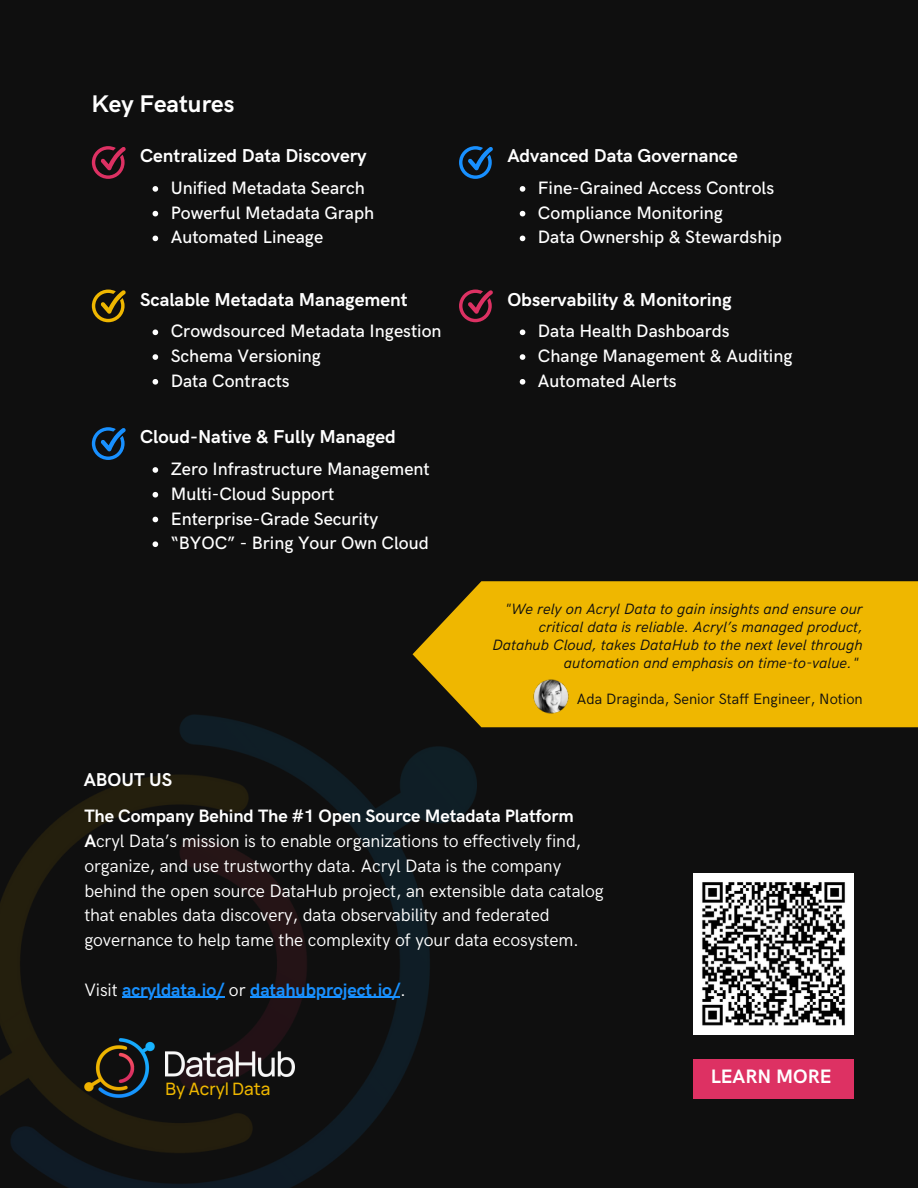
<style>
.page{position:relative;width:918px;height:1188px;background:#0f0f0f}
.page>*{position:absolute;margin:0;border:0;box-sizing:border-box;transform-origin:0 0}
.t1{font:700 24.15px "HK Grotesk";color:#fff}
.t2{font:700 19.5px "HK Grotesk";color:#fff}
.t3{font:700 18.75px "HK Grotesk";color:#fff}
.t4{font:700 18.6px "HK Grotesk";color:#fff}
.t5{font:500 18px "HK Grotesk";color:#fff}
.t6{font:18px/24.8px "HK Grotesk";letter-spacing:-.005em;color:#fff}
.t7{font:700 18px "HK Grotesk";letter-spacing:-.005em;color:#1890ff}
.t8{font:500 17.1px "Manrope";color:#efb700}
.t9{font:italic 15px/18px "HK Grotesk";color:#0f0f0f;text-align:right}
.t10{font:15px "HK Grotesk";color:#0f0f0f}
.s1{font-weight:700}
.s2{font-weight:400;color:#fff}
</style>
<div class="page">
<img style="left:0;top:714px;width:476px;height:474px">
<svg style="left:92px;top:290px;width:34px;height:32px"></svg>
<svg style="left:459px;top:146px;width:34px;height:33px"></svg>
<svg style="left:92px;top:146px;width:34px;height:33px"></svg>
<svg style="left:92px;top:427px;width:34px;height:33px"></svg>
<svg style="left:459px;top:290px;width:34px;height:32px"></svg>
<img style="left:166px;top:1038px;width:128px;height:38px">
<img style="left:84px;top:1038px;width:71px;height:61px">
<div style="left:693px;top:1060px;width:161px;height:39px;background:#dd3163"></div>
<svg style="left:413px;top:581px;width:505px;height:146px;background:#e0ac00"></svg>
<img style="left:534px;top:679px;width:35px;height:35px">
<img style="left:693px;top:874px;width:160px;height:161px">
<svg style="left:153px;top:186px;width:5px;height:6px"></svg>
<svg style="left:153px;top:211px;width:5px;height:5px"></svg>
<svg style="left:153px;top:236px;width:5px;height:5px"></svg>
<svg style="left:520px;top:186px;width:5px;height:6px"></svg>
<svg style="left:520px;top:211px;width:5px;height:5px"></svg>
<svg style="left:520px;top:236px;width:5px;height:5px"></svg>
<svg style="left:153px;top:329px;width:5px;height:6px"></svg>
<svg style="left:153px;top:354px;width:5px;height:6px"></svg>
<svg style="left:153px;top:379px;width:5px;height:6px"></svg>
<svg style="left:520px;top:329px;width:5px;height:6px"></svg>
<svg style="left:520px;top:354px;width:5px;height:6px"></svg>
<svg style="left:520px;top:379px;width:5px;height:6px"></svg>
<svg style="left:153px;top:467px;width:5px;height:6px"></svg>
<svg style="left:153px;top:492px;width:5px;height:6px"></svg>
<svg style="left:153px;top:517px;width:5px;height:5px"></svg>
<svg style="left:153px;top:541px;width:5px;height:6px"></svg>
<hr style="left:122px;top:997px;width:102px;height:1px;background:#1890ff">
<hr style="left:250px;top:997px;width:150px;height:1px;background:#1890ff">
<p class="t1" style="left:91px;top:90px;width:145px">Key Features</p>
<p class="t3" style="left:140px;top:145px;width:228px">Centralized Data Discovery</p>
<p class="t5" style="left:171px;top:178px;width:196px">Unified Metadata Search</p>
<p class="t5" style="left:171px;top:203px;width:205px">Powerful Metadata Graph</p>
<p class="t5" style="left:171px;top:227px;width:154px">Automated Lineage</p>
<p class="t3" style="left:140px;top:289px;width:269px">Scalable Metadata Management</p>
<p class="t5" style="left:171px;top:321px;width:272px">Crowdsourced Metadata Ingestion</p>
<p class="t5" style="left:171px;top:346px;width:152px">Schema Versioning</p>
<p class="t5" style="left:171px;top:371px;width:120px">Data Contracts</p>
<p class="t3" style="left:140px;top:426px;width:257px">Cloud-Native &amp; Fully Managed</p>
<p class="t5" style="left:171px;top:459px;width:261px">Zero Infrastructure Management</p>
<p class="t5" style="left:171px;top:484px;width:165px">Multi-Cloud Support</p>
<p class="t5" style="left:171px;top:508px;width:209px">Enterprise-Grade Security</p>
<p class="t5" style="left:171px;top:533px;width:260px">“BYOC” - Bring Your Own Cloud</p>
<p class="t4" style="left:84px;top:769px;width:90px">ABOUT US</p>
<p class="t3" style="left:507px;top:145px;width:232px">Advanced Data Governance</p>
<h3 class="t5" style="left:538px;top:178px;width:238px">Fine-Grained Access Controls</h3>
<p class="t5" style="left:538px;top:203px;width:187px">Compliance Monitoring</p>
<h3 class="t5" style="left:538px;top:227px;width:246px">Data Ownership &amp; Stewardship</h3>
<p class="t3" style="left:507px;top:289px;width:226px">Observability &amp; Monitoring</p>
<p class="t5" style="left:538px;top:321px;width:193px">Data Health Dashboards</p>
<p class="t5" style="left:538px;top:346px;width:256px">Change Management &amp; Auditing</p>
<h3 class="t5" style="left:538px;top:371px;width:140px">Automated Alerts</h3>
<h3 class="t9" style="left:493px;top:601px;width:372px">"We rely on Acryl Data to gain insights and ensure our critical data is reliable. Acryl’s managed product, Datahub Cloud, takes DataHub to the next level through automation and emphasis on time-to-value."</h3>
<p class="t10" style="left:577px;top:691px;width:287px">Ada Draginda, Senior Staff Engineer, Notion</p>
<p class="t6" style="left:84px;top:804px;width:521px"><span class="s1">The Company Behind The #1 Open Source Metadata Platform A</span>cryl Data’s mission is to enable organizations to effectively find, organize, and use trustworthy data. Acryl Data is the company behind the open source DataHub project, an extensible data catalog that enables data discovery, data observability and federated governance to help tame the complexity of your data ecosystem.</p>
<p class="t7" style="left:84px;top:979px;width:323px"><span class="s2">Visit</span> acryldata.io/ <span class="s2">or</span> datahubproject.io/<span class="s2">.</span></p>
<h1 class="t8" style="left:166px;top:1077px;width:106px">By Acryl Data</h1>
<p class="t2" style="left:711px;top:1066px;width:122px">LEARN MORE</p>
</div>
